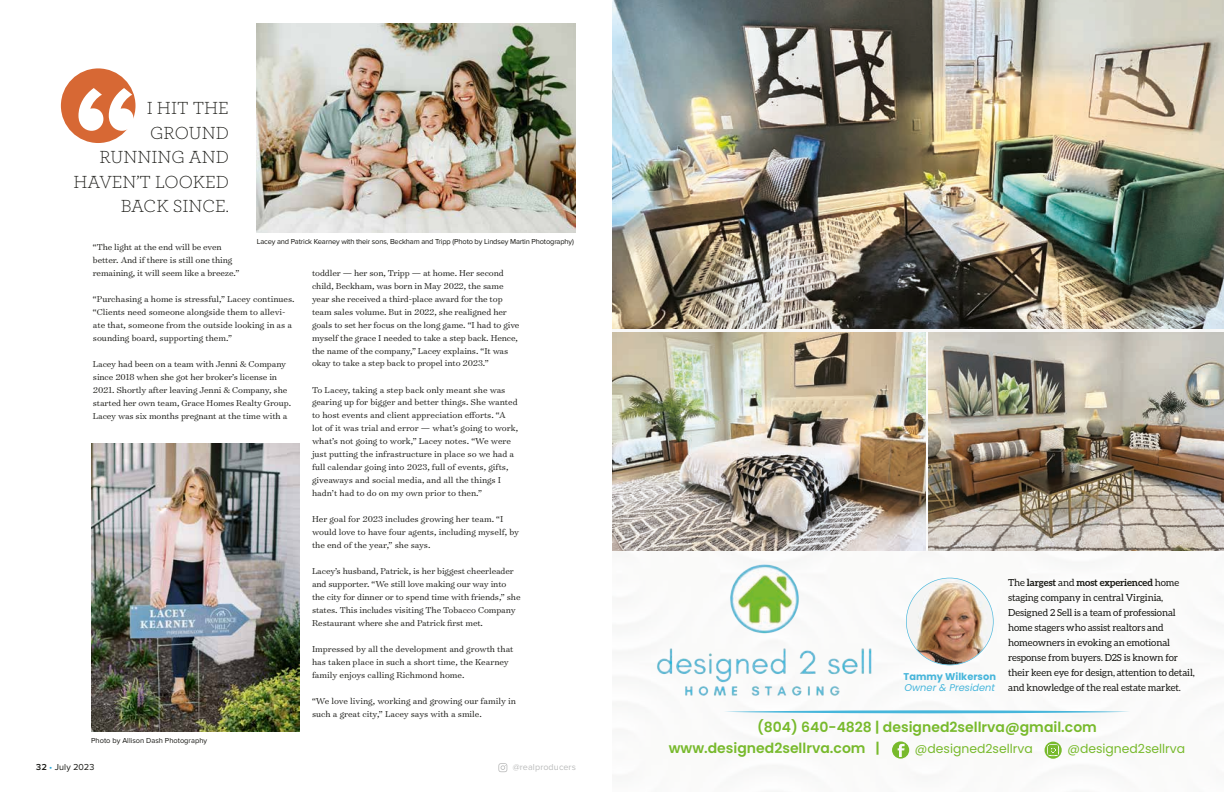
<style>
.page{position:relative;width:1224px;height:792px;background:#fff}
.page>*{position:absolute;margin:0;border:0;box-sizing:border-box;transform-origin:0 0}
.t1{font:300 18.4px/24.5px "Archer Pro";color:#171713;text-align:right}
.t2{font:600 14px "Poppins";color:#78ba2c}
.t3{font:12.4px "Poppins";color:#78ba2c}
.t4{font:300 9.8px/13px "Surveyor Text";letter-spacing:-.01em;color:#171713}
.t5{font:9.8px/15px "Aleo";letter-spacing:-.01em;color:#171713}
.t6{font:italic 9.8px "Poppins";color:#47b6db}
.t7{font:700 9.8px "Poppins";color:#47b6db}
.t8{font:9px "Proxima Nova";letter-spacing:.01em;color:#bbbcbc}
.t9{font:9px "Proxima Nova";letter-spacing:.005em;color:#171713}
.t10{font:7.5px "Proxima Nova";letter-spacing:-.02em;color:#171713}
.t11{font:7.5px "Proxima Nova";color:#171713}
.s1{font-weight:600}
.s2{color:#26a7d9}
.s3{font-weight:700}
</style>
<div class="page">
<svg style="left:498px;top:763px;width:9px;height:9px"></svg>
<img style="left:91px;top:443px;width:209px;height:288px">
<img style="left:257px;top:24px;width:319px;height:208px">
<div style="left:61px;top:68px;width:74px;height:75px;background:#d76834;border-radius:50%"></div>
<svg style="left:78px;top:88px;width:56px;height:43px"></svg>
<img style="left:656px;top:564px;width:216px;height:132px">
<img style="left:612px;top:333px;width:313px;height:217px">
<img style="left:929px;top:333px;width:295px;height:217px">
<img style="left:906px;top:578px;width:88px;height:87px">
<svg style="left:892px;top:741px;width:17px;height:18px"></svg>
<svg style="left:1045px;top:742px;width:17px;height:17px"></svg>
<svg style="left:725px;top:710px;width:404px;height:3px"></svg>
<img style="left:612px;top:0;width:612px;height:329px">
<h1 class="t1" style="left:73px;top:95px;width:157px">I HIT THE<br>GROUND<br>RUNNING AND<br>HAVEN’T LOOKED<br>BACK SINCE.</h1>
<p class="t4" style="left:93px;top:240px;width:148px">“The light at the end will be even better. And if there is still one thing remaining, it will seem like a breeze.”</p>
<p class="t4" style="left:93px;top:292px;width:203px">“Purchasing a home is stressful,” Lacey continues. “Clients need someone alongside them to allevi&shy;ate that, someone from the outside looking in as a sounding board, supporting them.”</p>
<p class="t4" style="left:93px;top:357px;width:200px">Lacey had been on a team with Jenni &amp; Company since 2018 when she got her broker’s license in 2021. Shortly after leaving Jenni &amp; Company, she started her own team, Grace Homes Realty Group.<br>Lacey was six months pregnant at the time with a</p>
<p class="t10" style="left:257px;top:237px;width:319px">Lacey and Patrick Kearney with their sons, Beckham and Tripp (Photo by Lindsey Martin Photography)</p>
<p class="t4" style="left:312px;top:266px;width:209px">toddler — her son, Tripp — at home. Her second child, Beckham, was born in May 2022, the same year she received a third-place award for the top team sales volume. But in 2022, she realigned her goals to set her focus on the long game. “I had to give myself the grace I needed to take a step back. Hence, the name of the company,” Lacey explains. “It was okay to take a step back to propel into 2023.”</p>
<p class="t4" style="left:312px;top:383px;width:208px">To Lacey, taking a step back only meant she was gearing up for bigger and better things. She wanted to host events and client appreciation efforts. “A lot of it was trial and error — what’s going to work, what’s not going to work,” Lacey notes. “We were just putting the infrastructure in place so we had a full calendar going into 2023, full of events, gifts, giveaways and social media, and all the things I hadn’t had to do on my own prior to then.”</p>
<p class="t4" style="left:312px;top:513px;width:209px">Her goal for 2023 includes growing her team. “I would love to have four agents, including myself, by the end of the year,” she says.</p>
<p class="t4" style="left:312px;top:565px;width:210px">Lacey’s husband, Patrick, is her biggest cheerleader and supporter. “We still love making our way into the city for dinner or to spend time with friends,” she states. This includes visiting The Tobacco Company Restaurant where she and Patrick first met.</p>
<p class="t4" style="left:312px;top:643px;width:203px">Impressed by all the development and growth that has taken place in such a short time, the Kearney family enjoys calling Richmond home.</p>
<p class="t4" style="left:312px;top:695px;width:205px">“We love living, working and growing our family in such a great city,” Lacey says with a smile.</p>
<p class="t11" style="left:91px;top:736px;width:117px">Photo by Allison Dash Photography</p>
<p class="t9" style="left:36px;top:762px;width:60px"><span class="s1">32</span> <span class="s2">•</span> July 2023</p>
<p class="t8" style="left:513px;top:762px;width:65px">@realproducers</p>
<p class="t7" style="left:904px;top:671px;width:94px">Tammy Wilkerson</p>
<p class="t6" style="left:905px;top:682px;width:92px">Owner &amp; President</p>
<p class="t5" style="left:1008px;top:575px;width:188px">The <span class="s3">largest</span> and <span class="s3">most experienced</span> home staging company in central Virginia, Designed 2 Sell is a team of professional home stagers who assist realtors and homeowners in evoking an emotional response from buyers. D2S is known for their keen eye for design, attention to detail, and knowledge of the real estate market.</p>
<h2 class="t2" style="left:757px;top:719px;width:341px">(804) 640-4828 | designed2sellrva@gmail.com</h2>
<h2 class="t2" style="left:669px;top:740px;width:213px">www.designed2sellrva.com |</h2>
<p class="t3" style="left:915px;top:742px;width:119px">@designed2sellrva</p>
<p class="t3" style="left:1067px;top:742px;width:119px">@designed2sellrva</p>
</div>
